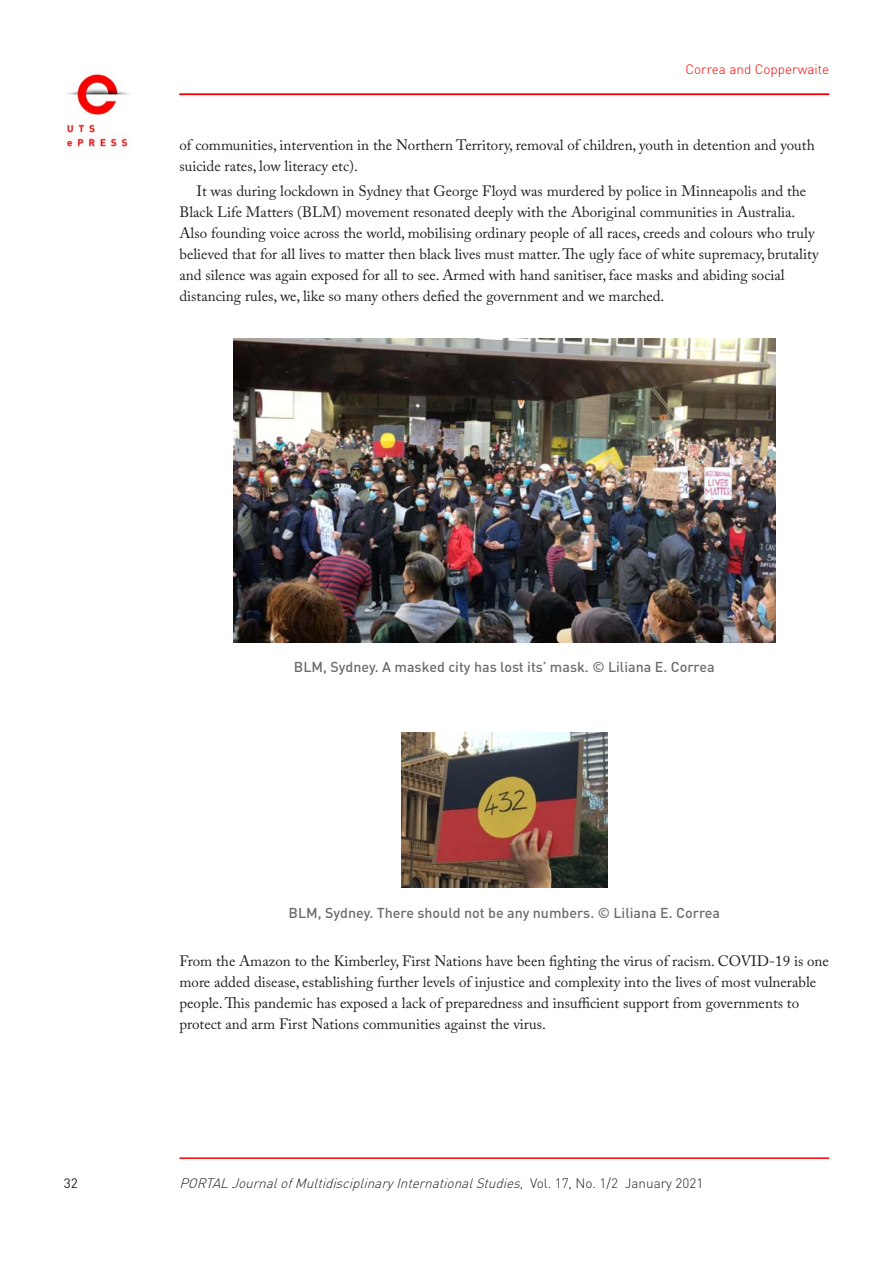
<style>
.page{position:relative;width:893px;height:1263px;background:#fff}
.page>*{position:absolute;margin:0;border:0;box-sizing:border-box;transform-origin:0 0}
.t1{font:15px/21px "Adobe Caslon Pro";color:#231f20}
.t2{font:500 14.25px "DIN";color:#6c6d70}
.t3{font:italic 300 13.5px "DIN Pro";color:#231f20}
.t4{font:300 13.5px "DIN Pro";color:#fe0000}
.t5{font:13.5px "DIN Pro";color:#231f20}
.s1{font-style:normal}
</style>
<div class="page">
<img style="left:234px;top:339px;width:541px;height:303px">
<img style="left:401px;top:732px;width:207px;height:156px">
<img style="left:66px;top:74px;width:63px;height:75px">
<hr style="left:179px;top:94px;width:650px;height:1px;background:#fe0000">
<hr style="left:179px;top:1157px;width:650px;height:2px;background:#fe0000">
<p class="t4" style="left:685px;top:60px;width:145px">Correa and Copperwaite</p>
<p class="t1" style="left:179px;top:134px;width:637px">of communities, intervention in the Northern Territory, removal of children, youth in detention and youth suicide rates, low literacy etc).</p>
<p class="t1" style="left:179px;top:181px;width:641px;text-indent:17px">It was during lockdown in Sydney that George Floyd was murdered by police in Minneapolis and the Black Life Matters (BLM) movement resonated deeply with the Aboriginal communities in Australia.<br>Also founding voice across the world, mobilising ordinary people of all races, creeds and colours who truly believed that for all lives to matter then black lives must matter. The ugly face of white supremacy, brutality and silence was again exposed for all to see. Armed with hand sanitiser, face masks and abiding social distancing rules, we, like so many others defied the government and we marched.</p>
<p class="t2" style="left:294px;top:658px;width:422px">BLM, Sydney. A masked city has lost its’ mask. © Liliana E. Correa</p>
<p class="t2" style="left:289px;top:903px;width:433px">BLM, Sydney. There should not be any numbers. © Liliana E. Correa</p>
<p class="t1" style="left:179px;top:950px;width:651px">From the Amazon to the Kimberley, First Nations have been fighting the virus of racism. COVID-19 is one more added disease, establishing further levels of injustice and complexity into the lives of most vulnerable people. This pandemic has exposed a lack of preparedness and insufficient support from governments to protect and arm First Nations communities against the virus.</p>
<p class="t5" style="left:64px;top:1174px;width:16px">32</p>
<p class="t3" style="left:179px;top:1174px;width:525px">PORTALJournalofMultidisciplinaryInternationalStudies<span class="s1">, Vo l . 1 7 , N o . 1 / 2 J a n u a ry 2 0 2 1</span></p>
</div>
